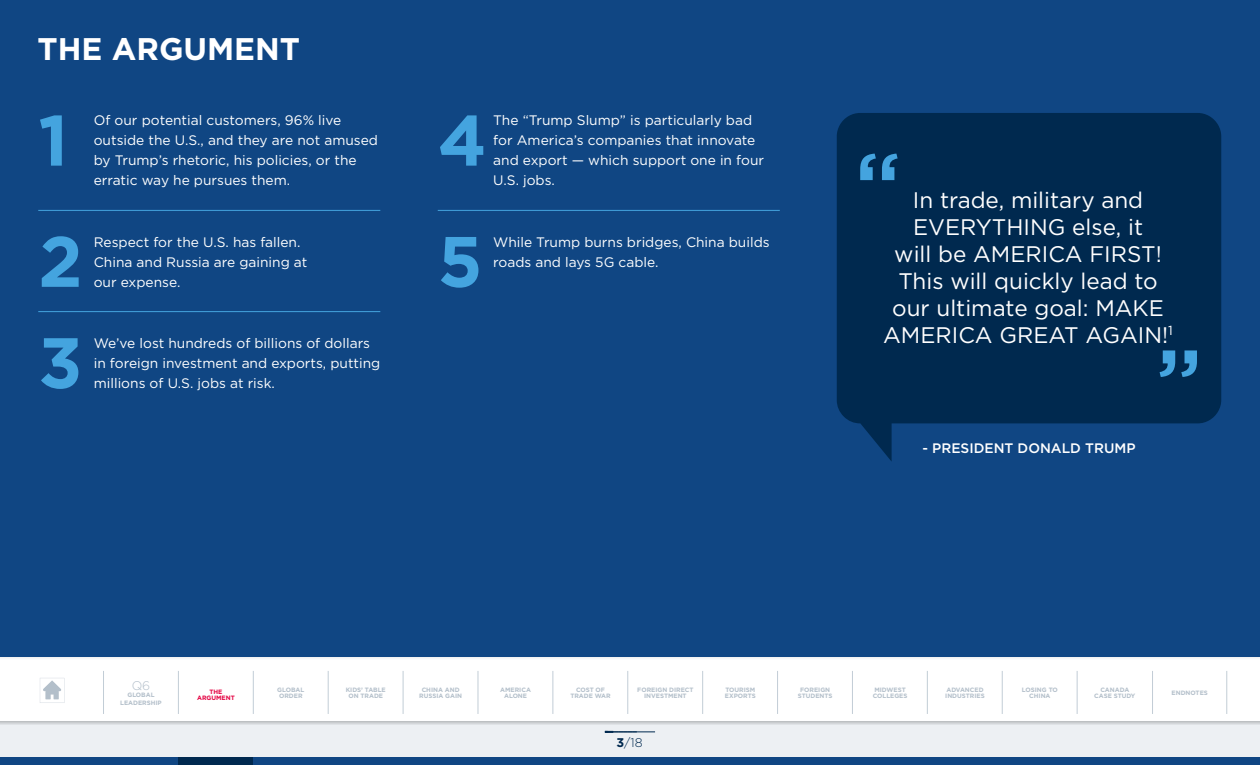
<style>
.page{position:relative;width:1260px;height:765px;background:#fff}
.page>*{position:absolute;margin:0;border:0;box-sizing:border-box;transform-origin:0 0}
.t1{font:500 93.75px "Gotham";color:#44a4df}
.t2{font:700 71.25px "Gotham";color:#44a4df}
.t3{font:700 31.25px "Gotham";color:#fff}
.t4{font:22.5px/27px "Gotham";color:#fff;text-align:center}
.t5{font:13.75px/20px "Gotham";color:#fff}
.t6{font:500 13.75px "Gotham";color:#fff}
.t7{font:300 12.62px "Gotham";color:#00294f}
.t8{font:300 12.5px "Gotham";color:#b3bfca}
.t9{font:700 6.25px/6.2px "Gotham";color:#b3bfca;text-align:center}
.t10{font:700 6.25px "Gotham";color:#e40041}
.s1{font-weight:700}
</style>
<div class="page">
<div style="left:0;top:721px;width:1260px;height:44px;background:#edf0f3"></div>
<div style="left:0;top:721px;width:1260px;height:5px;background:#d4d7da"></div>
<hr style="left:605px;top:732px;width:50px;height:1px;background:#00294f">
<div style="left:0;top:656px;width:1260px;height:5px;background:#f7f7f7"></div>
<svg style="left:40px;top:678px;width:24px;height:25px"></svg>
<div style="left:0;top:757px;width:1260px;height:8px;background:#104683"></div>
<div style="left:178px;top:757px;width:75px;height:8px;background:#00294f"></div>
<hr style="left:103px;top:671px;width:1px;height:43px;background:#c2cdd6">
<hr style="left:253px;top:671px;width:1px;height:43px;background:#c2cdd6">
<hr style="left:403px;top:671px;width:1px;height:43px;background:#c2cdd6">
<hr style="left:553px;top:671px;width:1px;height:43px;background:#c2cdd6">
<hr style="left:702px;top:671px;width:1px;height:43px;background:#c2cdd6">
<hr style="left:178px;top:671px;width:1px;height:43px;background:#c2cdd6">
<hr style="left:328px;top:671px;width:1px;height:43px;background:#c2cdd6">
<hr style="left:478px;top:671px;width:1px;height:43px;background:#c2cdd6">
<hr style="left:628px;top:671px;width:1px;height:43px;background:#c2cdd6">
<hr style="left:777px;top:671px;width:1px;height:43px;background:#c2cdd6">
<hr style="left:852px;top:671px;width:1px;height:43px;background:#c2cdd6">
<hr style="left:927px;top:671px;width:1px;height:43px;background:#c2cdd6">
<hr style="left:1002px;top:671px;width:1px;height:43px;background:#c2cdd6">
<hr style="left:1077px;top:671px;width:1px;height:43px;background:#c2cdd6">
<hr style="left:1152px;top:671px;width:1px;height:43px;background:#c2cdd6">
<hr style="left:1227px;top:671px;width:1px;height:43px;background:#c2cdd6">
<svg style="left:605px;top:731px;width:32px;height:2px"></svg>
<div style="left:0;top:0;width:1260px;height:656px;background:#104683"></div>
<hr style="left:38px;top:210px;width:342px;height:1px;background:#44a4df">
<hr style="left:38px;top:311px;width:342px;height:1px;background:#44a4df">
<hr style="left:438px;top:210px;width:342px;height:1px;background:#44a4df">
<svg style="left:837px;top:113px;width:384px;height:348px;background:#012c54"></svg>
<h3 class="t3" style="left:37px;top:28px;width:264px">THE ARGUMENT</h3>
<p class="t5" style="left:94px;top:110px;width:286px">Of our potential customers, 96% live outside the U.S., and they are not amused by Trump’s rhetoric, his policies, or the erratic way he pursues them.</p>
<p class="t5" style="left:493px;top:110px;width:272px">The “Trump Slump” is particularly bad for America’s companies that innovate and export — which support one in four<br>U.S. jobs.</p>
<h2 class="t2" style="left:38px;top:93px;width:32px">1</h2>
<h2 class="t2" style="left:438px;top:93px;width:51px">4</h2>
<h2 class="t2" style="left:38px;top:214px;width:46px">2</h2>
<h2 class="t2" style="left:438px;top:214px;width:46px">5</h2>
<p class="t5" style="left:94px;top:231px;width:215px">Respect for the U.S. has fallen.<br>China and Russia are gaining at our expense.</p>
<p class="t5" style="left:493px;top:231px;width:278px">While Trump burns bridges, China builds roads and lays 5G cable.</p>
<h2 class="t2" style="left:38px;top:316px;width:46px">3</h2>
<p class="t5" style="left:94px;top:333px;width:288px">We’ve lost hundreds of billions of dollars in foreign investment and exports, putting millions of U.S. jobs at risk.</p>
<h1 class="t1" style="left:854px;top:125px;width:48px">“</h1>
<h3 class="t4" style="left:883px;top:186px;width:291px">In trade, military and<br>EVERYTHING else, it<br>will be AMERICA FIRST!<br>This will quickly lead to our ultimate goal: MAKE<br>AMERICA GREAT AGAIN!<sup>1</sup></h3>
<h1 class="t1" style="left:1203px;top:405px;width:48px;rotate:-180deg">“</h1>
<p class="t6" style="left:923px;top:439px;width:215px">- PRESIDENT DONALD TRUMP</p>
<p class="t8" style="left:132px;top:678px;width:20px">Q6</p>
<p class="t9" style="left:120px;top:691px;width:43px;line-height:7.5px">GLOBAL<br>LEADERSHIP</p>
<p class="t9" style="left:1094px;top:686px;width:43px">CANADA<br>CASE STUDY</p>
<p class="t10" style="left:209px;top:687px;width:14px">THE</p>
<p class="t9" style="left:1172px;top:690px;width:38px">ENDNOTES</p>
<p class="t10" style="left:197px;top:693px;width:39px">ARGUMENT</p>
<p class="t9" style="left:277px;top:686px;width:29px;text-align:left">GLOBAL<br>ORDER</p>
<p class="t9" style="left:419px;top:686px;width:44px">CHINA AND<br>RUSSIA GAIN</p>
<p class="t9" style="left:873px;top:686px;width:36px;text-align:left">MIDWEST<br>COLLEGES</p>
<p class="t9" style="left:346px;top:686px;width:42px">KIDS’ TABLE<br>ON TRADE</p>
<p class="t9" style="left:798px;top:686px;width:36px">FOREIGN<br>STUDENTS</p>
<p class="t9" style="left:500px;top:686px;width:32px">AMERICA<br>ALONE</p>
<p class="t9" style="left:945px;top:686px;width:41px;text-align:left">ADVANCED<br>INDUSTRIES</p>
<p class="t9" style="left:570px;top:686px;width:42px">COST OF<br>TRADE WAR</p>
<p class="t9" style="left:1022px;top:686px;width:37px">LOSING TO<br>CHINA</p>
<p class="t9" style="left:637px;top:686px;width:58px">FOREIGN DIRECT<br>INVESTMENT</p>
<p class="t9" style="left:725px;top:686px;width:32px;text-align:left">TOURISM<br>EXPORTS</p>
<p class="t7" style="left:616px;top:734px;width:28px"><span class="s1">3</span>/18</p>
</div>
